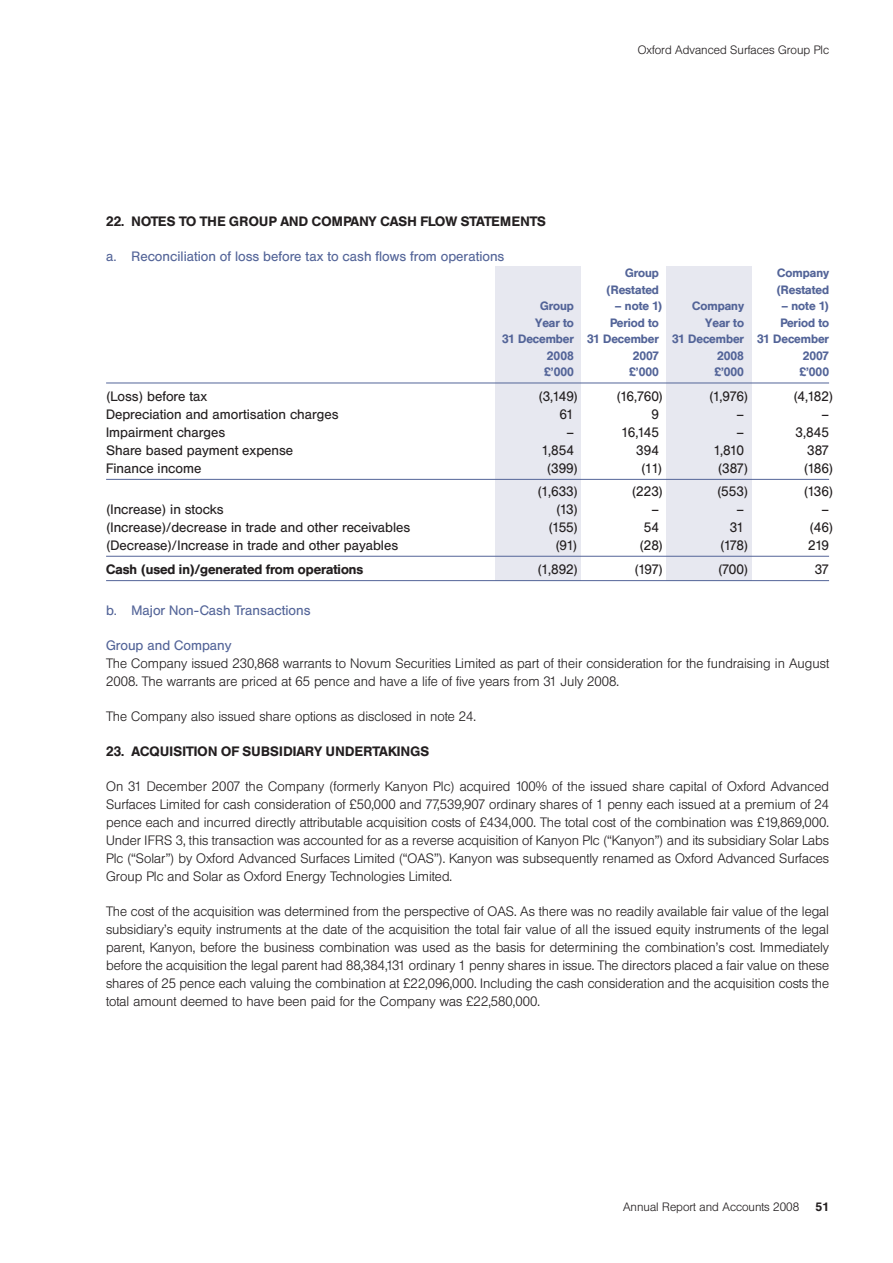
<style>
.page{position:relative;width:893px;height:1263px;background:#fff}
.page>*{position:absolute;margin:0;border:0;box-sizing:border-box;transform-origin:0 0}
.t1{font:300 13.5px/18px "Helvetica BQ";color:#231f20;text-align:justify}
.t2{font:13.5px "Helvetica BQ";color:#231f20}
.t3{font:13.5px "Helvetica BQ";color:#536498}
.t4{font:500 13.5px "Helvetica BQ";color:#231f20}
.t5{font:500 13.5px "Helvetica BQ";letter-spacing:.02em;color:#231f20}
.t6{font:500 12px "Helvetica BQ";color:#536498}
.t7{font:300 12px "Helvetica BQ";color:#231f20}
.t8{font:500 12px "Helvetica BQ";color:#231f20}
</style>
<div class="page">
<div style="left:496px;top:266px;width:85px;height:315px;background:#e7e8f0"></div>
<div style="left:666px;top:266px;width:85px;height:315px;background:#e7e8f0"></div>
<hr style="left:106px;top:383px;width:723px;height:1px;background:#536498">
<hr style="left:106px;top:479px;width:723px;height:1px;background:#536498">
<hr style="left:106px;top:556px;width:723px;height:1px;background:#536498">
<hr style="left:106px;top:580px;width:723px;height:1px;background:#536498">
<p class="t7" style="left:638px;top:45px;width:193px">Oxford Advanced Surfaces Group Plc</p>
<p class="t4" style="left:106px;top:216px;width:441px">22. NOTES TO THE GROUP AND COMPANY CASH FLOW STATEMENTS</p>
<p class="t3" style="left:106px;top:251px;width:400px">a. Reconciliation of loss before tax to cash flows from operations</p>
<p class="t6" style="left:625px;top:269px;width:35px">Group</p>
<p class="t6" style="left:777px;top:269px;width:53px">Company</p>
<p class="t6" style="left:606px;top:285px;width:54px">(Restated</p>
<p class="t6" style="left:776px;top:285px;width:54px">(Restated</p>
<p class="t6" style="left:540px;top:302px;width:35px">Group</p>
<p class="t6" style="left:615px;top:302px;width:49px">– note 1)</p>
<p class="t6" style="left:692px;top:302px;width:53px">Company</p>
<p class="t6" style="left:781px;top:302px;width:49px">– note 1)</p>
<p class="t6" style="left:535px;top:318px;width:40px">Year to</p>
<p class="t6" style="left:610px;top:318px;width:50px">Period to</p>
<p class="t6" style="left:705px;top:318px;width:40px">Year to</p>
<p class="t6" style="left:780px;top:318px;width:50px">Period to</p>
<p class="t6" style="left:502px;top:335px;width:328px">31 December 31 December 31 December 31 December</p>
<p class="t6" style="left:547px;top:351px;width:29px">2008</p>
<p class="t6" style="left:633px;top:351px;width:28px">2007</p>
<p class="t6" style="left:717px;top:351px;width:29px">2008</p>
<p class="t6" style="left:803px;top:351px;width:28px">2007</p>
<p class="t6" style="left:544px;top:368px;width:31px">£’000</p>
<p class="t6" style="left:629px;top:368px;width:31px">£’000</p>
<p class="t6" style="left:714px;top:368px;width:32px">£’000</p>
<p class="t6" style="left:799px;top:368px;width:31px">£’000</p>
<p class="t2" style="left:106px;top:391px;width:103px">(Loss) before tax</p>
<p class="t2" style="left:538px;top:391px;width:41px">(3,149)</p>
<p class="t2" style="left:616px;top:391px;width:48px">(16,760)</p>
<p class="t2" style="left:709px;top:391px;width:41px">(1,976)</p>
<p class="t2" style="left:793px;top:391px;width:41px">(4,182)</p>
<p class="t2" style="left:106px;top:409px;width:234px">Depreciation and amortisation charges</p>
<p class="t2" style="left:559px;top:409px;width:16px">61</p>
<p class="t2" style="left:651px;top:409px;width:9px">9</p>
<p class="t2" style="left:736px;top:409px;width:9px">–</p>
<p class="t2" style="left:821px;top:409px;width:9px">–</p>
<p class="t2" style="left:106px;top:427px;width:121px">Impairment charges</p>
<p class="t2" style="left:566px;top:427px;width:9px">–</p>
<p class="t2" style="left:621px;top:427px;width:39px">16,145</p>
<p class="t2" style="left:736px;top:427px;width:9px">–</p>
<p class="t2" style="left:795px;top:427px;width:35px">3,845</p>
<p class="t2" style="left:106px;top:445px;width:189px">Share based payment expense</p>
<p class="t2" style="left:541px;top:445px;width:34px">1,854</p>
<p class="t2" style="left:636px;top:445px;width:24px">394</p>
<p class="t2" style="left:713px;top:445px;width:32px">1,810</p>
<p class="t2" style="left:807px;top:445px;width:23px">387</p>
<p class="t2" style="left:106px;top:463px;width:97px">Finance income</p>
<p class="t2" style="left:547px;top:463px;width:33px">(399)</p>
<p class="t2" style="left:641px;top:463px;width:23px">(11)</p>
<p class="t2" style="left:718px;top:463px;width:32px">(387)</p>
<p class="t2" style="left:804px;top:463px;width:31px">(186)</p>
<p class="t2" style="left:538px;top:486px;width:42px">(1,633)</p>
<p class="t2" style="left:632px;top:486px;width:33px">(223)</p>
<p class="t2" style="left:717px;top:486px;width:33px">(553)</p>
<p class="t2" style="left:804px;top:486px;width:31px">(136)</p>
<p class="t2" style="left:106px;top:504px;width:119px">(Increase) in stocks</p>
<p class="t2" style="left:556px;top:504px;width:23px">(13)</p>
<p class="t2" style="left:651px;top:504px;width:9px">–</p>
<p class="t2" style="left:736px;top:504px;width:9px">–</p>
<p class="t2" style="left:821px;top:504px;width:9px">–</p>
<p class="t2" style="left:106px;top:522px;width:306px">(Increase)/decrease in trade and other receivables</p>
<p class="t2" style="left:548px;top:522px;width:31px">(155)</p>
<p class="t2" style="left:644px;top:522px;width:17px">54</p>
<p class="t2" style="left:730px;top:522px;width:16px">31</p>
<p class="t2" style="left:810px;top:522px;width:25px">(46)</p>
<p class="t2" style="left:106px;top:540px;width:293px">(Decrease)/Increase in trade and other payables</p>
<p class="t2" style="left:555px;top:540px;width:23px">(91)</p>
<p class="t2" style="left:639px;top:540px;width:25px">(28)</p>
<p class="t2" style="left:720px;top:540px;width:30px">(178)</p>
<p class="t2" style="left:808px;top:540px;width:22px">219</p>
<p class="t4" style="left:106px;top:564px;width:259px">Cash (used in)/generated from operations</p>
<p class="t2" style="left:538px;top:564px;width:42px">(1,892)</p>
<p class="t2" style="left:634px;top:564px;width:30px">(197)</p>
<p class="t2" style="left:718px;top:564px;width:32px">(700)</p>
<p class="t2" style="left:815px;top:564px;width:16px">37</p>
<p class="t3" style="left:106px;top:606px;width:206px">b. Major Non-Cash Transactions</p>
<p class="t3" style="left:106px;top:641px;width:127px">Group and Company</p>
<p class="t1" style="left:106px;top:656px;width:724px">The Company issued 230,868 warrants to Novum Securities Limited as part of their consideration for the fundraising in August<br>2008. The warrants are priced at 65 pence and have a life of five years from 31 July 2008.</p>
<p class="t1" style="left:106px;top:709px;width:371px">The Company also issued share options as disclosed in note 24.</p>
<p class="t5" style="left:106px;top:747px;width:325px">23. ACQUISITION OF SUBSIDIARY UNDERTAKINGS</p>
<p class="t1" style="left:106px;top:779px;width:724px">On 31 December 2007 the Company (formerly Kanyon Plc) acquired 100% of the issued share capital of Oxford Advanced Surfaces Limited for cash consideration of £50,000 and 77,539,907 ordinary shares of 1 penny each issued at a premium of 24 pence each and incurred directly attributable acquisition costs of £434,000. The total cost of the combination was £19,869,000.<br>Under IFRS 3, this transaction was accounted for as a reverse acquisition of Kanyon Plc (“Kanyon”) and its subsidiary Solar Labs Plc (“Solar”) by Oxford Advanced Surfaces Limited (“OAS”). Kanyon was subsequently renamed as Oxford Advanced Surfaces Group Plc and Solar as Oxford Energy Technologies Limited.</p>
<p class="t1" style="left:106px;top:904px;width:724px">The cost of the acquisition was determined from the perspective of OAS. As there was no readily available fair value of the legal subsidiary’s equity instruments at the date of the acquisition the total fair value of all the issued equity instruments of the legal parent, Kanyon, before the business combination was used as the basis for determining the combination’s cost. Immediately before the acquisition the legal parent had 88,384,131 ordinary 1 penny shares in issue. The directors placed a fair value on these shares of 25 pence each valuing the combination at £22,096,000. Including the cash consideration and the acquisition costs the total amount deemed to have been paid for the Company was £22,580,000.</p>
<p class="t7" style="left:623px;top:1202px;width:178px">Annual Report and Accounts 2008</p>
<p class="t8" style="left:815px;top:1202px;width:15px">51</p>
</div>
